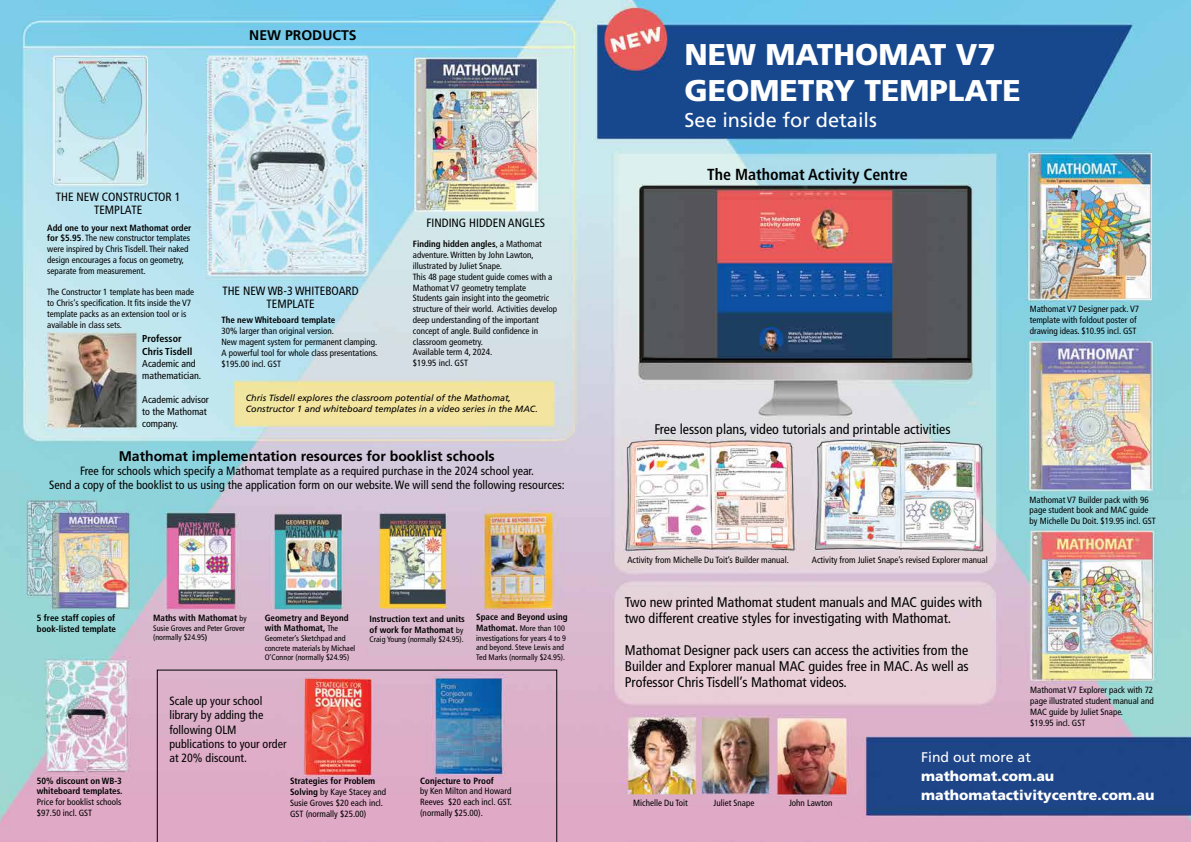
<style>
.page{position:relative;width:1191px;height:842px;background:#fff}
.page>*{position:absolute;margin:0;border:0;box-sizing:border-box;transform-origin:0 0}
.t1{font:900 30px/36px "Frutiger";color:#fff}
.t2{font:20px "Frutiger";color:#fff}
.t3{font:700 condensed 16px "Frutiger";color:#000}
.t4{font:condensed 14px/16px "Frutiger";color:#000}
.t5{font:700 14px "Frutiger";color:#000}
.t6{font:900 14px/19px "Frutiger";color:#fff}
.t7{font:14px "Frutiger";color:#fff}
.t8{font:condensed 12px/14.4px "Frutiger";color:#000;text-align:center}
.t9{font:condensed 10px/12px "Frutiger";color:#000}
.t10{font:700 condensed 10px/13px "Frutiger";color:#000}
.t11{font:condensed 9px/10.8px "Frutiger";color:#000}
.t12{font:700 condensed 9px/10.8px "Frutiger";color:#000}
.t13{font:italic 9px/10.8px "Frutiger";color:#000}
.t14{font:condensed 8px/9.6px "Frutiger";color:#000}
.s1{font-weight:700}
.s2{font-weight:400;font-size:8px}
.s3{font-weight:700;font-size:9px}
</style>
<div class="page">
<img style="left:0;top:0;width:1191px;height:842px">
<svg style="left:157px;top:670px;width:400px;height:172px;background:#ce9fb8"></svg>
<h3 class="t5" style="left:249px;top:27px;width:109px">NEW PRODUCTS</h3>
<h3 class="t8" style="left:56px;top:191px;width:126px;line-height:13px">THE NEW CONSTRUCTOR 1<br>TEMPLATE</h3>
<p class="t11" style="left:47px;top:222px;width:146px"><span class="s1">Add one to your next Mathomat order for $5.95</span>. The new constructor templates were inspired by Chris Tisdell. Their naked design encourages a focus on geometry, separate from measurement.</p>
<p class="t11" style="left:47px;top:287px;width:148px">The Constructor 1 template has been made to Chris’s specification. It fits inside the V7 template packs as an extension tool or is available in class sets.</p>
<p class="t10" style="left:142px;top:332px;width:52px">Professor<br>Chris Tisdell</p>
<p class="t9" style="left:142px;top:357px;width:61px">Academic and mathematician.</p>
<p class="t9" style="left:142px;top:393px;width:68px">Academic advisor to the Mathomat company.</p>
<h3 class="t8" style="left:222px;top:284px;width:138px;line-height:13px">THE NEW WB-3 WHITEBOARD<br>TEMPLATE</h3>
<p class="t12" style="left:221px;top:315px;width:115px">The new Whiteboard template</p>
<p class="t11" style="left:221px;top:326px;width:158px">30% larger than original version.<br>New magent system for permanent clamping.<br>A powerful tool for whole class presentations. $195.00 incl. GST</p>
<h3 class="t8" style="left:426px;top:216px;width:120px">FINDING HIDDEN ANGLES</h3>
<p class="t11" style="left:413px;top:239px;width:146px"><span class="s1">Finding hidden angles</span>, a Mathomat adventure. Written by John Lawton, illustrated by Juliet Snape.<br>This 48 page student guide comes with a<br>Mathomat V7 geometry template<br>Students gain insight into the geometric structure of their world. Activities develop deep understanding of the important concept of angle. Build confidence in classroom geometry.<br>Available term 4, 2024.<br>$19.95 incl. GST</p>
<p class="t13" style="left:246px;top:392px;width:294px">Chris Tisdell explores the classroom potential of the Mathomat,<br>Constructor 1 and whiteboard templates in a video series in the MAC.</p>
<h3 class="t5" style="left:119px;top:447px;width:377px">Mathomat implementation resources for booklist schools</h3>
<h3 class="t8" style="left:49px;top:464px;width:517px">Free for schools which specify a Mathomat template as a required purchase in the 2024 school year.<br>Send a copy of the booklist to us using the application form on our website. We will send the following resources:</h3>
<p class="t12" style="left:37px;top:613px;width:81px">5 free staff copies of book-listed template</p>
<p class="t12" style="left:153px;top:613px;width:95px">Maths with Mathomat <span class="s2">by</span></p>
<p class="t14" style="left:153px;top:623px;width:93px">Susie Groves and Peter Grover (normally $24.95<span class="s1">)</span></p>
<p class="t12" style="left:265px;top:612px;width:85px">Geometry and Beyond with Mathomat, <span class="s2">The</span></p>
<p class="t14" style="left:265px;top:633px;width:92px">Geometer’s Sketchpad and concrete materials by Michael<br>O’Connor (normally $24.95)</p>
<h3 class="t8" style="left:169px;top:693px;width:119px;text-align:left">Scale up your school library by adding the following OLM publications to your order at 20% discount.</h3>
<p class="t12" style="left:369px;top:613px;width:97px">Instruction text and units of work for Mathomat <span class="s2">by</span></p>
<p class="t14" style="left:369px;top:635px;width:96px">Craig Young (normally $24.95).</p>
<p class="t12" style="left:476px;top:612px;width:93px">Space and Beyond using</p>
<p class="t14" style="left:476px;top:624px;width:91px"><span class="s3">Mathomat.</span> More than 100 investigations for years 4 to 9 and beyond. Steve Lewis and<br>Ted Marks (normally $24.95).</p>
<p class="t12" style="left:37px;top:775px;width:87px">50% discount on WB-3 whiteboard templates.</p>
<p class="t11" style="left:37px;top:797px;width:86px">Price for booklist schools $97.50 incl. GST</p>
<p class="t11" style="left:290px;top:776px;width:97px"><span class="s1">Strategies for Problem<br>Solving</span> by Kaye Stacey and<br>Susie Groves $20 each incl.<br>GST (normally $25.00)</p>
<p class="t12" style="left:420px;top:775px;width:75px">Conjecture to Proof</p>
<p class="t11" style="left:420px;top:786px;width:93px;text-align:justify">by Ken Milton and Howard Reeves $20 each incl. GST. (normally $25.00).</p>
<h1 class="t1" style="left:684px;top:36px;width:338px">NEW MATHOMAT V7<br>GEOMETRY TEMPLATE</h1>
<h2 class="t2" style="left:684px;top:108px;width:194px">See inside for details</h2>
<h3 class="t3" style="left:707px;top:164px;width:202px">The Mathomat Activity Centre</h3>
<h3 class="t4" style="left:654px;top:421px;width:298px">Free lesson plans, video tutorials and printable activities</h3>
<p class="t11" style="left:627px;top:554px;width:163px">Activity from Michelle Du Toit’s Builder manual.</p>
<p class="t11" style="left:812px;top:554px;width:177px">Activity from Juliet Snape’s revised Explorer manual</p>
<h3 class="t4" style="left:625px;top:594px;width:359px">Two new printed Mathomat student manuals and MAC guides with two different creative styles for investigating with Mathomat.</h3>
<h3 class="t4" style="left:625px;top:642px;width:345px;text-align:justify">Mathomat Designer pack users can access the activities from the Builder and Explorer manual MAC guides free in MAC. As well as Professor Chris Tisdell’s Mathomat videos.</h3>
<p class="t11" style="left:1029px;top:304px;width:111px">Mathomat V7 Designer pack. V7 template with foldout poster of drawing ideas. $10.95 incl. GST</p>
<p class="t11" style="left:1029px;top:494px;width:128px">Mathomat V7 Builder pack with 96 page student book and MAC guide by Michelle Du Doit. $19.95 incl. GST</p>
<p class="t11" style="left:1030px;top:685px;width:125px">Mathomat V7 Explorer pack with 72 page illustrated student manual and<br>MAC guide by Juliet Snape.<br>$19.95 incl. GST</p>
<p class="t11" style="left:633px;top:797px;width:56px">Michelle Du Toit</p>
<p class="t11" style="left:713px;top:797px;width:42px">Juliet Snape</p>
<p class="t11" style="left:789px;top:797px;width:45px">John Lawton</p>
<h3 class="t7" style="left:921px;top:749px;width:111px">Find out more at</h3>
<h3 class="t6" style="left:921px;top:766px;width:235px">mathomat.com.au mathomatactivitycentre.com.au</h3>
</div>
